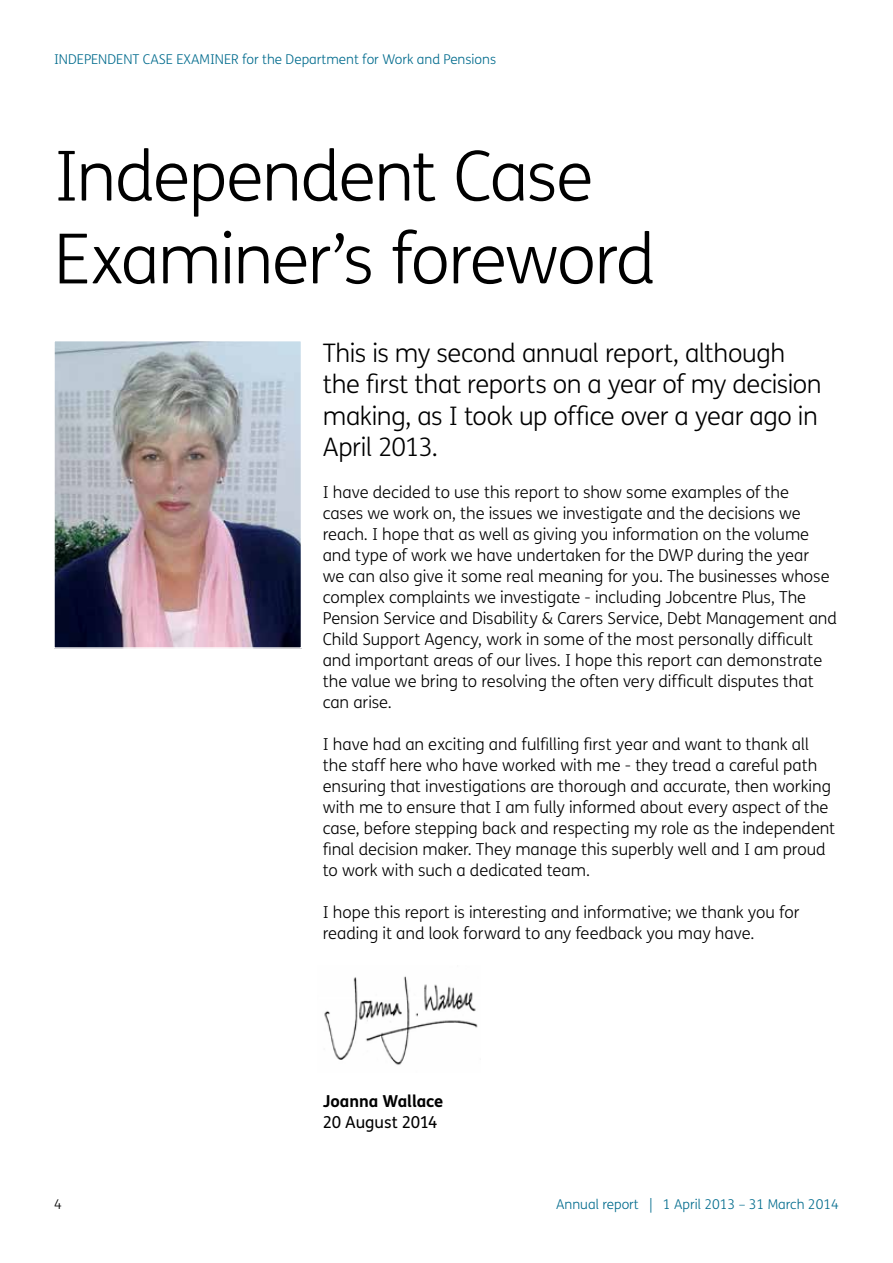
<style>
.page{position:relative;width:893px;height:1263px;background:#fff}
.page>*{position:absolute;margin:0;border:0;box-sizing:border-box;transform-origin:0 0}
.t1{font:300 69px/82.8px "FS Me";letter-spacing:-.025em;color:#000}
.t2{font:300 25.5px/31.5px "FS Me";letter-spacing:-.015em;color:#000}
.t3{font:300 16.5px/21px "FS Me";color:#000}
.t4{font:700 16.5px "FS Me";letter-spacing:-.005em;color:#000}
.t5{font:16.5px "FS Me";letter-spacing:-.015em;color:#000}
.t6{font:300 13.5px "FS Me";color:#006b8d}
.t7{font:300 13.5px "FS Me";color:#000}
</style>
<div class="page">
<img style="left:56px;top:343px;width:243px;height:303px">
<div style="left:53px;top:340px;width:249px;height:309px;border:2px solid #fff"></div>
<img style="left:324px;top:976px;width:154px;height:89px">
<p class="t6" style="left:54px;top:50px;width:444px">INDEPENDENT CASE EXAMINER for the Department for Work and Pensions</p>
<p class="t1" style="left:54px;top:133px;width:603px">Independent Case<br>Examiner’s foreword</p>
<p class="t2" style="left:323px;top:336px;width:500px">This is my second annual report, although the first that reports on a year of my decision making, as I took up office over a year ago in April 2013.</p>
<p class="t3" style="left:323px;top:482px;width:516px">I have decided to use this report to show some examples of the<br>cases we work on, the issues we investigate and the decisions we reach. I hope that as well as giving you information on the volume and type of work we have undertaken for the DWP during the year<br>we can also give it some real meaning for you. The businesses whose complex complaints we investigate - including Jobcentre Plus, The Pension Service and Disability &amp; Carers Service, Debt Management and Child Support Agency, work in some of the most personally difficult and important areas of our lives. I hope this report can demonstrate the value we bring to resolving the often very difficult disputes that can arise.</p>
<p class="t3" style="left:323px;top:734px;width:514px">I have had an exciting and fulfilling first year and want to thank all the staff here who have worked with me - they tread a careful path ensuring that investigations are thorough and accurate, then working with me to ensure that I am fully informed about every aspect of the case, before stepping back and respecting my role as the independent final decision maker. They manage this superbly well and I am proud to work with such a dedicated team.</p>
<p class="t3" style="left:323px;top:902px;width:478px">I hope this report is interesting and informative; we thank you for reading it and look forward to any feedback you may have.</p>
<p class="t4" style="left:323px;top:1089px;width:122px">Joanna Wallace</p>
<p class="t5" style="left:323px;top:1111px;width:116px">20 August 2014</p>
<p class="t7" style="left:54px;top:1195px;width:9px">4</p>
<p class="t6" style="left:556px;top:1195px;width:284px">Annual report | 1 April 2013 – 31 March 2014</p>
</div>
